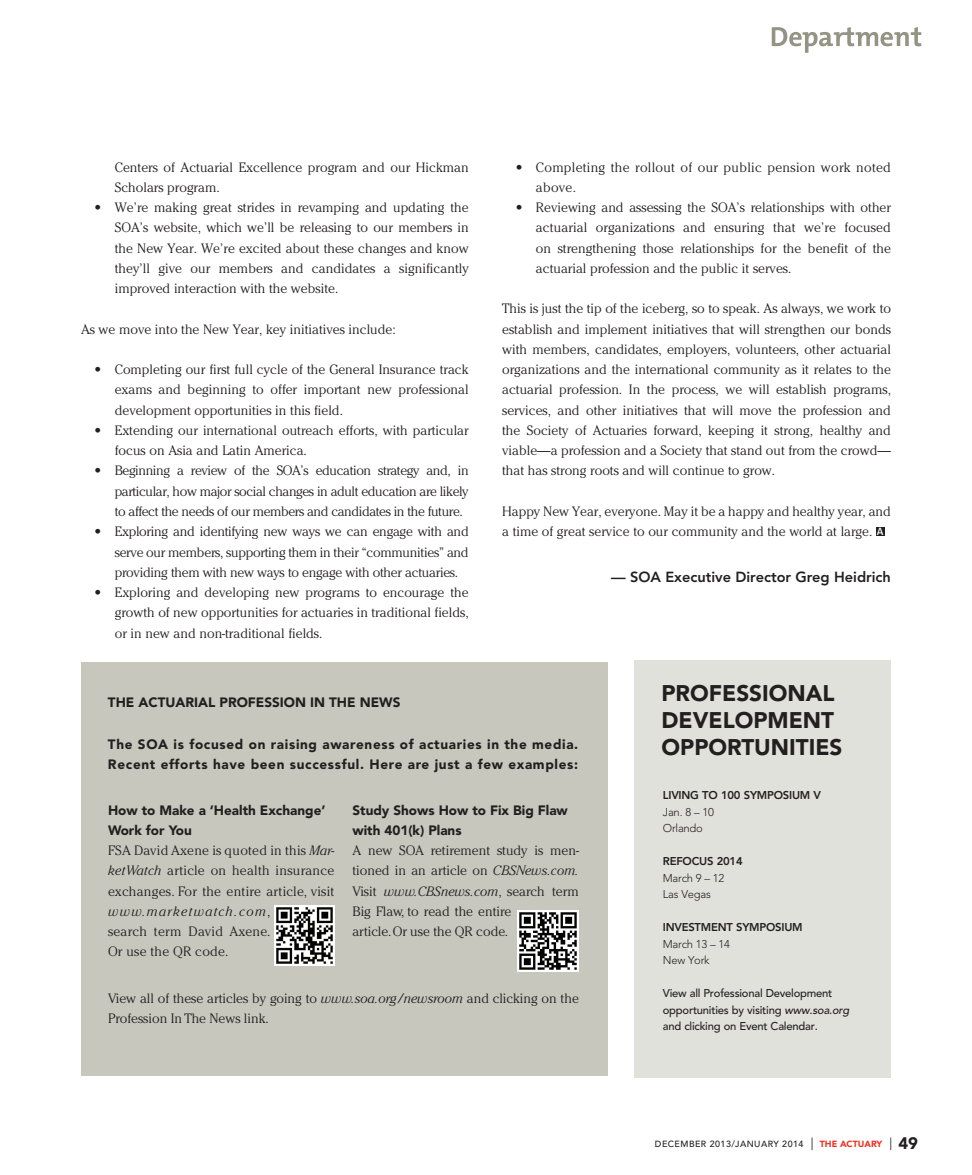
<style>
.page{position:relative;width:972px;height:1175px;background:#fff}
.page>*{position:absolute;margin:0;border:0;box-sizing:border-box;transform-origin:0 0}
.t1{font:900 22.5px/27px "Avenir LT Std";color:#231f20}
.t2{font:800 14.55px "Avenir LT Std";color:#231f20}
.t3{font:300 13.5px/20.2px "Cheltenham Std";color:#231f20;text-align:justify}
.t4{font:300 13.5px/20.2px "Cheltenham Std";letter-spacing:.02em;color:#231f20}
.t5{font:900 13.5px/20.2px "Avenir LT Std";letter-spacing:.04em;color:#231f20}
.t6{font:900 13.5px/20.2px "Avenir LT Std";color:#231f20}
.t7{font:500 11.25px/16.5px "Avenir LT Std";letter-spacing:-.02em;color:#231f20}
.t8{font:800 11.25px "Avenir LT Std";letter-spacing:-.02em;color:#231f20}
.t9{font:300 11.25px/16.5px "Avenir LT Std";letter-spacing:-.02em;color:#231f20}
.t10{font:500 8.85px "Avenir LT Std";letter-spacing:.05em;color:#231f20}
.s1{font-family:"Avenir LT Std";font-weight:900}
.s2{font-family:"The Mix B6";font-weight:600;font-size:10.8px;color:#fff}
.s3{font-style:italic}
.s4{font-family:"Avenir";font-weight:400;font-size:12.6px}
.s5{font-weight:900;color:#ef3122}
.s6{font-weight:900;font-size:16.65px}
</style>
<div class="page">
<svg style="left:772px;top:27px;width:149px;height:26px"></svg>
<div style="left:634px;top:660px;width:257px;height:418px;background:#e1e1dc"></div>
<div style="left:81px;top:662px;width:527px;height:414px;background:#c7c7bd"></div>
<img style="left:275px;top:906px;width:59px;height:59px">
<img style="left:517px;top:910px;width:62px;height:61px">
<div style="left:876px;top:527px;width:9px;height:9px;background:#231f20"></div>
<p class="t3" style="left:115px;top:157px;width:355px">Centers of Actuarial Excellence program and our Hickman<br>Scholars program.</p>
<p class="t3" style="left:115px;top:197px;width:356px;text-indent:-20px"><span class="s1">•</span> We’re making great strides in revamping and updating the SOA’s website, which we’ll be releasing to our members in the New Year. We’re excited about these changes and know they’ll give our members and candidates a significantly improved interaction with the website.</p>
<p class="t3" style="left:81px;top:319px;width:316px">As we move into the New Year, key initiatives include:</p>
<p class="t3" style="left:115px;top:359px;width:356px;text-indent:-20px"><span class="s1">•</span> Completing our first full cycle of the General Insurance track exams and beginning to offer important new professional development opportunities in this field.</p>
<p class="t3" style="left:115px;top:420px;width:355px;text-indent:-20px"><span class="s1">•</span> Extending our international outreach efforts, with particular focus on Asia and Latin America.</p>
<p class="t3" style="left:115px;top:460px;width:355px;text-indent:-20px"><span class="s1">•</span> Beginning a review of the SOA’s education strategy and, in particular, how major social changes in adult education are likely to affect the needs of our members and candidates in the future.</p>
<p class="t3" style="left:115px;top:521px;width:356px;text-indent:-20px"><span class="s1">•</span> Exploring and identifying new ways we can engage with and serve our members, supporting them in their “communities” and providing them with new ways to engage with other actuaries.</p>
<p class="t3" style="left:115px;top:582px;width:355px;text-indent:-20px"><span class="s1">•</span> Exploring and developing new programs to encourage the growth of new opportunities for actuaries in traditional fields, or in new and non-traditional fields.</p>
<p class="t4" style="left:536px;top:157px;width:357px;text-indent:-20px"><span class="s1">•</span> Completing the rollout of our public pension work noted above.</p>
<p class="t3" style="left:536px;top:197px;width:357px;text-indent:-20px"><span class="s1">•</span> Reviewing and assessing the SOA’s relationships with other actuarial organizations and ensuring that we’re focused on strengthening those relationships for the benefit of the actuarial profession and the public it serves.</p>
<p class="t3" style="left:502px;top:298px;width:390px">This is just the tip of the iceberg, so to speak. As always, we work to establish and implement initiatives that will strengthen our bonds with members, candidates, employers, volunteers, other actuarial organizations and the international community as it relates to the actuarial profession. In the process, we will establish programs, services, and other initiatives that will move the profession and the Society of Actuaries forward, keeping it strong, healthy and viable—a profession and a Society that stand out from the crowd— that has strong roots and will continue to grow.</p>
<p class="t3" style="left:502px;top:501px;width:390px">Happy New Year, everyone. May it be a happy and healthy year, and a time of great service to our community and the world at large. <span class="s2">A</span></p>
<p class="t2" style="left:611px;top:568px;width:281px">— SOA Executive Director Greg Heidrich</p>
<p class="t6" style="left:108px;top:692px;width:294px">THE ACTUARIAL PROFESSION IN THE NEWS</p>
<p class="t5" style="left:108px;top:734px;width:472px">The SOA is focused on raising awareness of actuaries in the media.<br>Recent efforts have been successful. Here are just a few examples:</p>
<p class="t6" style="left:108px;top:799px;width:219px">How to Make a ‘Health Exchange’<br>Work for You</p>
<p class="t4" style="left:108px;top:840px;width:228px">FSA David Axene is quoted in this <span class="s3">Mar&shy;ketWatch</span> article on health insurance exchanges. For the entire article, visit <span class="s3">www.marketwatch.com</span>,<br>search term David Axene.<br>Or use the QR code.</p>
<p class="t6" style="left:352px;top:799px;width:217px">Study Shows How to Fix Big Flaw with 401(k) Plans</p>
<p class="t3" style="left:352px;top:840px;width:228px;text-align:left">A new SOA retirement study is men&shy;tioned in an article on <span class="s3">CBSNews.com.<br></span>Visit <span class="s3">www.CBSnews.com</span>, search term<br>Big Flaw, to read the entire<br>article. Or use the QR code.</p>
<p class="t3" style="left:108px;top:988px;width:472px">View all of these articles by going to <span class="s3">www.soa.org/newsroom</span> and clicking on the<br>Profession In The News link.</p>
<h1 class="t1" style="left:662px;top:679px;width:182px">PROFESSIONAL<br>DEVELOPMENT<br>OPPORTUNITIES</h1>
<p class="t8" style="left:663px;top:788px;width:160px">LIVING TO 100 SYMPOSIUM V</p>
<p class="t9" style="left:663px;top:803px;width:53px">Jan. 8 – 10<br>Orlando</p>
<p class="t8" style="left:663px;top:854px;width:81px">REFOCUS 2014</p>
<p class="t9" style="left:663px;top:869px;width:63px">March 9 – 12<br>Las Vegas</p>
<p class="t8" style="left:663px;top:920px;width:141px">INVESTMENT SYMPOSIUM</p>
<p class="t9" style="left:663px;top:935px;width:69px">March 13 – 14<br>New York</p>
<p class="t7" style="left:663px;top:985px;width:188px">View all Professional Development opportunities by visiting <span class="s3">www.soa.org </span>and clicking on Event Calendar.</p>
<p class="t10" style="left:655px;top:1138px;width:265px">DECEMBER 2013/JANUARY 2014 <span class="s4">|</span> <span class="s5">THE ACTUARY</span> <span class="s4">|</span> <span class="s6">49</span></p>
</div>
